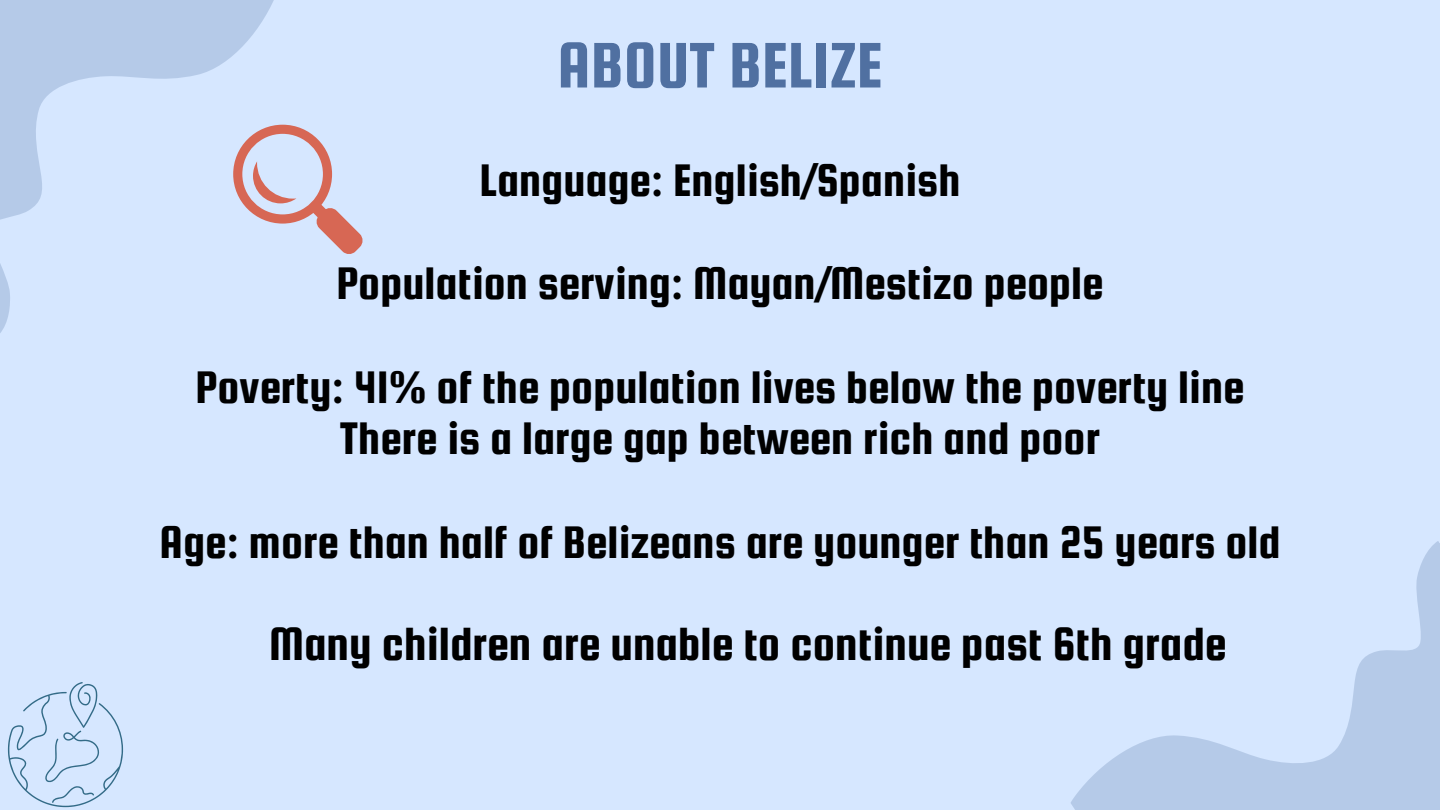
<style>
.page{position:relative;width:1440px;height:810px;background:#d6e7ff}
.page>*{position:absolute;margin:0;border:0;box-sizing:border-box;transform-origin:0 0}
.t1{font:68.9px "Squada One";color:#5070a1}
.t2{font:49.9px "Squada One";color:#000}
.t3{font:48.9px "Squada One";color:#000}
</style>
<div class="page">
<svg style="left:1071px;top:541px;width:369px;height:269px"></svg>
<svg style="left:0;top:0;width:287px;height:333px"></svg>
<svg style="left:233px;top:125px;width:130px;height:130px"></svg>
<svg style="left:8px;top:682px;width:115px;height:125px"></svg>
<p class="t1" style="left:557px;top:28px;width:327px">ABOUT BELIZE</p>
<p class="t3" style="left:480px;top:153px;width:482px">Language: English/Spanish</p>
<p class="t3" style="left:337px;top:257px;width:768px">Population serving: Mayan/Mestizo people</p>
<p class="t3" style="left:196px;top:360px;width:1050px">Poverty: 41% of the population lives below the poverty line</p>
<p class="t3" style="left:340px;top:412px;width:762px">There is a large gap between rich and poor</p>
<p class="t3" style="left:159px;top:516px;width:1123px">Age: more than half of Belizeans are younger than 25 years old</p>
<p class="t2" style="left:269px;top:617px;width:959px">Many children are unable to continue past 6th grade</p>
</div>
